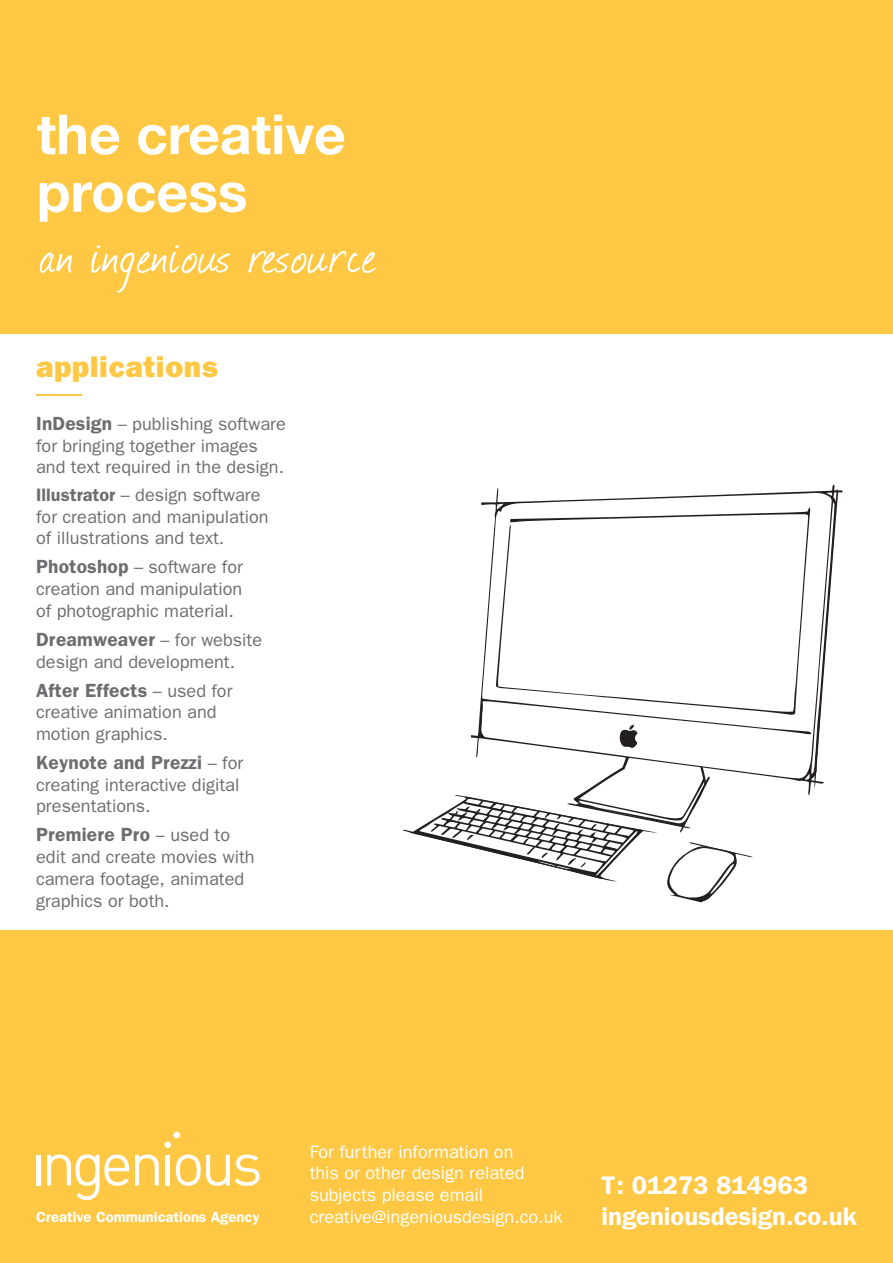
<style>
.page{position:relative;width:893px;height:1263px;background:#fff}
.page>*{position:absolute;margin:0;border:0;box-sizing:border-box;transform-origin:0 0}
.t1{font:60.75px "Journal";letter-spacing:.03em;color:#fff}
.t2{font:700 55.2px/57.6px "Helvetica Neue";color:#fff}
.t3{font:800 29.85px "Franklin Gothic";letter-spacing:.02em;color:#fec844}
.t4{font:600 25.5px/30.6px "Franklin Gothic";color:#fff}
.t5{font:600 19.2px "Franklin Gothic";letter-spacing:.01em;color:#6c6d70}
.t6{font:18.15px/21.8px "Franklin Gothic";color:#6c6d70}
.t7{font:18.15px/21.8px "Franklin Gothic";color:#fff}
.t8{font:600 14.7px "Franklin Gothic";color:#fff}
.s1{font-weight:600;font-size:19.2px}
.s2{font-weight:600}
.s3{font-weight:400;font-size:18.15px}
</style>
<div class="page">
<div style="left:0;top:930px;width:893px;height:333px;background:#fec844"></div>
<div style="left:0;top:0;width:893px;height:334px;background:#fec844"></div>
<hr style="left:37px;top:1155px;width:4px;height:30px;background:#fff">
<svg style="left:47px;top:1154px;width:82px;height:46px"></svg>
<svg style="left:135px;top:1154px;width:24px;height:31px"></svg>
<hr style="left:166px;top:1155px;width:4px;height:30px;background:#fff">
<svg style="left:176px;top:1154px;width:84px;height:32px"></svg>
<div style="left:164px;top:1141px;width:7px;height:7px;background:#fff;border-radius:50%"></div>
<div style="left:173px;top:1132px;width:7px;height:6px;background:#fff;border-radius:50%"></div>
<hr style="left:36px;top:395px;width:45px;height:1px;background:#fec844">
<svg style="left:471px;top:485px;width:372px;height:311px"></svg>
<svg style="left:403px;top:776px;width:350px;height:126px"></svg>
<svg style="left:814px;top:489px;width:25px;height:300px"></svg>
<h2 class="t2" style="left:37px;top:104px;width:311px">the creative process</h2>
<h1 class="t1" style="left:41px;top:213px;width:337px">an ingenious resource</h1>
<h3 class="t3" style="left:36px;top:350px;width:183px">applications</h3>
<p class="t6" style="left:36px;top:412px;width:251px"><span class="s1">InDesign</span> – publishing software for bringing together images and text required in the design.</p>
<p class="t6" style="left:36px;top:483px;width:234px"><span class="s2">Illustrator</span> – design software for creation and manipulation of illustrations and text.</p>
<p class="t6" style="left:36px;top:556px;width:208px;text-align:justify"><span class="s1">Photoshop</span> – software for creation and manipulation of photographic material.</p>
<p class="t5" style="left:36px;top:628px;width:228px">Dreamweaver <span class="s3">– for website</span></p>
<p class="t6" style="left:36px;top:650px;width:201px">design and development.</p>
<p class="t5" style="left:36px;top:679px;width:198px">After Effects <span class="s3">– used for</span></p>
<p class="t6" style="left:36px;top:701px;width:182px">creative animation and motion graphics.</p>
<p class="t5" style="left:36px;top:751px;width:209px">Keynote and Prezzi <span class="s3">– for</span></p>
<p class="t6" style="left:36px;top:773px;width:205px">creating interactive digital presentations.</p>
<p class="t5" style="left:36px;top:823px;width:195px">Premiere Pro <span class="s3">– used to</span></p>
<p class="t6" style="left:36px;top:846px;width:220px">edit and create movies with camera footage, animated graphics or both.</p>
<p class="t8" style="left:36px;top:1209px;width:225px">Creative Communications Agency</p>
<p class="t7" style="left:310px;top:1140px;width:254px">For further information on<br>this or other design related subjects please email creative@ingeniousdesign.co.uk</p>
<h3 class="t4" style="left:602px;top:1169px;width:257px">T: 01273 814963 ingeniousdesign.co.uk</h3>
</div>
